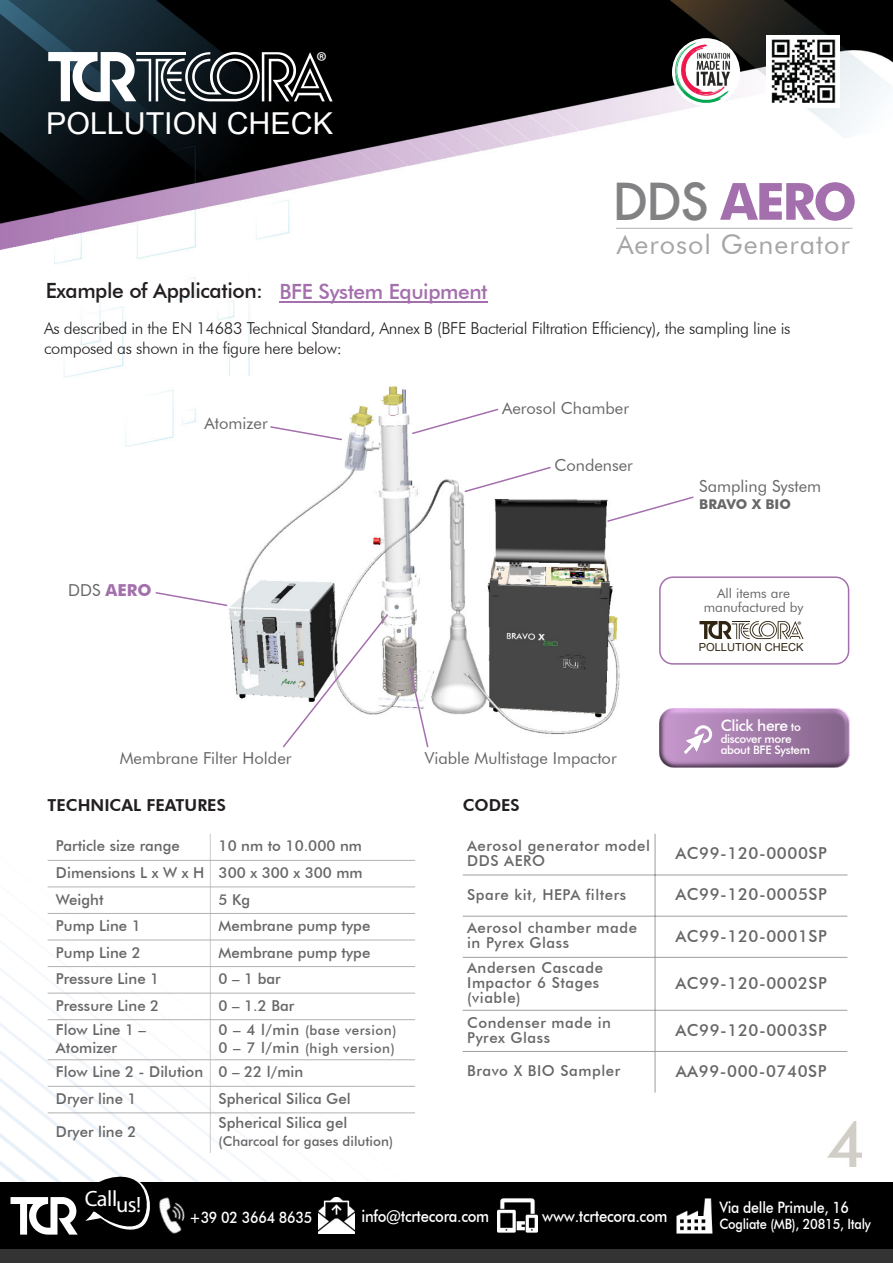
<style>
.page{position:relative;width:893px;height:1263px;background:#fff}
.page>*{position:absolute;margin:0;border:0;box-sizing:border-box;transform-origin:0 0}
.t1{font:700 51.3px "Futura BT";color:#a46fad}
.t2{font:30.15px "Arial";color:#fff}
.t3{font:27px "Futura BT";letter-spacing:.035em;color:#a6a6a6}
.t4{font:26.1px "Myriad Pro";color:#fff}
.t5{font:22.2px "Myriad Pro";letter-spacing:-.02em;color:#fff}
.t6{font:500 21px "Futura BT";letter-spacing:-.02em;color:#231f20}
.t7{font:300 16.5px/20.2px "Futura BT";letter-spacing:-.02em;color:#231f20}
.t8{font:500 16.5px "Futura BT";letter-spacing:.035em;color:#676767}
.t9{font:16.5px "Futura BT";color:#676767}
.t10{font:500 16.5px "Futura BT";letter-spacing:-.02em;color:#fff;scale:.9 1}
.t11{font:800 16.5px "Futura BT";color:#231f20}
.t12{font:700 16.5px "Futura BT";color:#a46fad}
.t13{font:500 15.75px "Futura BT";letter-spacing:-.02em;color:#fff;scale:.9 1}
.t14{font:500 15.6px "Futura BT";letter-spacing:-.03em;color:#fff}
.t15{font:500 15px/26.5px "Futura BT";color:#676767}
.t16{font:500 15px/15px "Futura BT";letter-spacing:.035em;color:#676767}
.t17{font:500 14.25px "Futura BT";letter-spacing:-.02em;color:#fff;scale:.9 1}
.t18{font:500 13.5px/18px "Futura BT";letter-spacing:.035em;color:#676767}
.t19{font:500 13.5px "Futura BT";color:#676767}
.t20{font:13.5px/13.5px "Futura BT";color:#676767;text-align:center}
.t21{font:700 13.5px "Futura BT";color:#676767}
.t22{font:500 11.7px/11.7px "Futura BT";letter-spacing:-.03em;color:#fff}
.t23{font:11.1px "Arial";color:#302511}
.t24{font:9.6px "Myriad Pro";color:#302511}
.s1{color:#a46fad}
.s2{font-family:"Futura";font-weight:500;font-size:49.5px;color:rgb(72 72 74/.68)}
.s3{font-weight:400;color:#676767}
.s4{font-size:11.7px}
.s5{font-size:15px}
</style>
<div class="page">
<img style="left:0;top:0;width:54px;height:214px">
<img style="left:54px;top:0;width:839px;height:447px">
<img style="left:0;top:857px;width:507px;height:325px">
<svg style="left:48px;top:52px;width:285px;height:49px"></svg>
<div style="left:767px;top:35px;width:73px;height:73px;background:#fff"></div>
<img style="left:771px;top:39px;width:65px;height:64px">
<svg style="left:672px;top:38px;width:68px;height:68px"></svg>
<img style="left:673px;top:41px;width:64px;height:64px">
<img style="left:828px;top:1121px;width:34px;height:46px">
<hr style="left:616px;top:228px;width:236px;height:1px;background:#b3b3b3">
<div style="left:0;top:1247px;width:893px;height:16px;background:#333"></div>
<div style="left:0;top:1182px;width:893px;height:67px;background:#000"></div>
<img style="left:497px;top:1198px;width:40px;height:35px">
<img style="left:676px;top:1198px;width:37px;height:36px">
<img style="left:319px;top:1198px;width:36px;height:35px">
<img style="left:159px;top:1197px;width:26px;height:37px">
<svg style="left:11px;top:1197px;width:67px;height:37px"></svg>
<svg style="left:85px;top:1172px;width:68px;height:58px"></svg>
<img style="left:214px;top:377px;width:416px;height:358px">
<svg style="left:606px;top:495px;width:88px;height:28px"></svg>
<svg style="left:463px;top:466px;width:89px;height:27px"></svg>
<svg style="left:411px;top:408px;width:88px;height:27px"></svg>
<svg style="left:269px;top:425px;width:74px;height:16px"></svg>
<svg style="left:281px;top:613px;width:108px;height:135px"></svg>
<svg style="left:408px;top:666px;width:21px;height:82px"></svg>
<svg style="left:155px;top:591px;width:73px;height:16px"></svg>
<svg style="left:699px;top:621px;width:104px;height:18px"></svg>
<hr style="left:210px;top:834px;width:1px;height:319px;background:#cbcbcb">
<hr style="left:48px;top:860px;width:367px;height:1px;background:#b2b2b2">
<hr style="left:48px;top:886px;width:367px;height:1px;background:#b2b2b2">
<hr style="left:48px;top:913px;width:367px;height:1px;background:#b2b2b2">
<hr style="left:48px;top:940px;width:367px;height:1px;background:#b2b2b2">
<hr style="left:48px;top:966px;width:367px;height:1px;background:#b2b2b2">
<hr style="left:48px;top:993px;width:367px;height:1px;background:#b2b2b2">
<hr style="left:48px;top:1019px;width:367px;height:1px;background:#b2b2b2">
<hr style="left:48px;top:1059px;width:367px;height:1px;background:#b2b2b2">
<hr style="left:48px;top:1086px;width:367px;height:1px;background:#b2b2b2">
<hr style="left:48px;top:1112px;width:367px;height:1px;background:#b2b2b2">
<hr style="left:655px;top:834px;width:1px;height:258px;background:#9e9e9e">
<hr style="left:463px;top:875px;width:384px;height:1px;background:#9e9e9e">
<hr style="left:463px;top:916px;width:384px;height:1px;background:#9e9e9e">
<hr style="left:463px;top:957px;width:384px;height:1px;background:#9e9e9e">
<hr style="left:463px;top:1010px;width:384px;height:1px;background:#9e9e9e">
<hr style="left:463px;top:1051px;width:384px;height:1px;background:#9e9e9e">
<div style="left:659px;top:576px;width:190px;height:89px;border:2px solid #a46fad;border-radius:13px"></div>
<hr style="left:280px;top:302px;width:208px;height:1px;background:#a46fad">
<img style="left:659px;top:709px;width:190px;height:58px">
<svg style="left:693px;top:724px;width:21px;height:21px"></svg>
<img style="left:680px;top:733px;width:30px;height:23px">
<h3 class="t4" style="left:316px;top:50px;width:12px">®</h3>
<h2 class="t2" style="left:46px;top:112px;width:288px">POLLUTION CHECK</h2>
<h3 class="t6" style="left:46px;top:282px;width:443px">Example of Application: <span class="s1">BFE System Equipment</span></h3>
<h1 class="t1" style="left:612px;top:181px;width:246px"><span class="s2">DDS</span> AERO</h1>
<h3 class="t3" style="left:617px;top:233px;width:235px">Aerosol Generator</h3>
<p class="t7" style="left:44px;top:320px;width:748px">As described in the EN 14683 Technical Standard, Annex B (BFE Bacterial Filtration Efficiency), the sampling line is composed as shown in the figure here below:</p>
<p class="t9" style="left:205px;top:416px;width:65px">Atomizer</p>
<p class="t12" style="left:68px;top:583px;width:85px"><span class="s3">DDS</span> AERO</p>
<p class="t9" style="left:502px;top:401px;width:129px">Aerosol Chamber</p>
<p class="t9" style="left:554px;top:459px;width:80px">Condenser</p>
<p class="t9" style="left:120px;top:751px;width:173px">Membrane Filter Holder</p>
<p class="t9" style="left:425px;top:751px;width:193px">Viable Multistage Impactor</p>
<p class="t9" style="left:699px;top:480px;width:123px">Sampling System</p>
<p class="t21" style="left:699px;top:498px;width:93px">BRAVO X BIO</p>
<p class="t20" style="left:704px;top:588px;width:101px">All items are manufactured by</p>
<p class="t23" style="left:699px;top:643px;width:106px">POLLUTION CHECK</p>
<p class="t24" style="left:797px;top:620px;width:5px">®</p>
<p class="t14" style="left:721px;top:719px;width:82px">Click here <span class="s4">to</span></p>
<p class="t22" style="left:721px;top:734px;width:91px">discover more about BFE System</p>
<p class="t11" style="left:48px;top:799px;width:180px">TECHNICAL FEATURES</p>
<p class="t11" style="left:463px;top:799px;width:59px">CODES</p>
<p class="t15" style="left:56px;top:834px;width:125px">Particle size range</p>
<p class="t16" style="left:467px;top:840px;width:184px">Aerosol generator model<br>DDS AERO</p>
<p class="t8" style="left:675px;top:846px;width:153px">AC99-120-0000SP</p>
<p class="t16" style="left:467px;top:888px;width:161px">Spare kit, HEPA filters</p>
<p class="t8" style="left:675px;top:888px;width:153px">AC99-120-0005SP</p>
<p class="t16" style="left:467px;top:922px;width:171px">Aerosol chamber made in Pyrex Glass</p>
<p class="t8" style="left:675px;top:929px;width:153px">AC99-120-0001SP</p>
<p class="t16" style="left:467px;top:961px;width:137px">Andersen Cascade<br>Impactor 6 Stages (viable)</p>
<p class="t15" style="left:56px;top:834px;width:308px;text-align:justify;text-indent:163px">10 nm to 10.000 nm Dimensions L x W x H 300 x 300 x 300 mm Weight</p>
<p class="t15" style="left:219px;top:887px;width:33px">5 Kg</p>
<p class="t15" style="left:56px;top:914px;width:86px">Pump Line 1</p>
<p class="t15" style="left:219px;top:914px;width:153px">Membrane pump type</p>
<p class="t15" style="left:56px;top:940px;width:86px">Pump Line 2</p>
<p class="t15" style="left:219px;top:940px;width:153px">Membrane pump type</p>
<p class="t15" style="left:56px;top:967px;width:105px">Pressure Line 1</p>
<p class="t15" style="left:219px;top:967px;width:64px">0–1bar</p>
<p class="t15" style="left:56px;top:993px;width:105px">Pressure Line 2</p>
<p class="t15" style="left:219px;top:993px;width:77px">0 – 1.2 Bar</p>
<p class="t15" style="left:56px;top:1022px;width:92px;line-height:18px">Flow Line 1 –<br>Atomizer</p>
<p class="t18" style="left:219px;top:1022px;width:179px"><span class="s5">0 – 4 l/min</span> (base version)<br><span class="s5">0 – 7 l/min</span> (high version)</p>
<p class="t15" style="left:56px;top:1060px;width:249px">Flow Line 2 - Dilution 0 – 22 l/min<br>Dryer line 1</p>
<p class="t8" style="left:675px;top:976px;width:153px">AC99-120-0002SP</p>
<p class="t16" style="left:467px;top:1016px;width:145px">Condenser made in<br>Pyrex Glass</p>
<p class="t8" style="left:675px;top:1023px;width:153px">AC99-120-0003SP</p>
<p class="t16" style="left:467px;top:1065px;width:155px">Bravo X BIO Sampler</p>
<p class="t8" style="left:676px;top:1064px;width:152px">AA99-000-0740SP</p>
<p class="t15" style="left:219px;top:1087px;width:134px">Spherical Silica Gel</p>
<p class="t15" style="left:56px;top:1120px;width:82px">Dryer line 2</p>
<h3 class="t5" style="left:85px;top:1189px;width:58px">Callus!</h3>
<p class="t15" style="left:219px;top:1111px;width:130px">Spherical Silica gel</p>
<p class="t19" style="left:219px;top:1136px;width:176px">(Charcoal for gases dilution)</p>
<p class="t13" style="left:189px;top:1210px;width:138px">+39 02 3664 8635</p>
<p class="t10" style="left:362px;top:1210px;width:143px">info@tcrtecora.com</p>
<p class="t10" style="left:542px;top:1210px;width:141px">www.tcrtecora.com</p>
<p class="t13" style="left:719px;top:1201px;width:146px">Via delle Primule, 16</p>
<p class="t17" style="left:719px;top:1218px;width:170px">Cogliate (MB), 20815, Italy</p>
</div>
